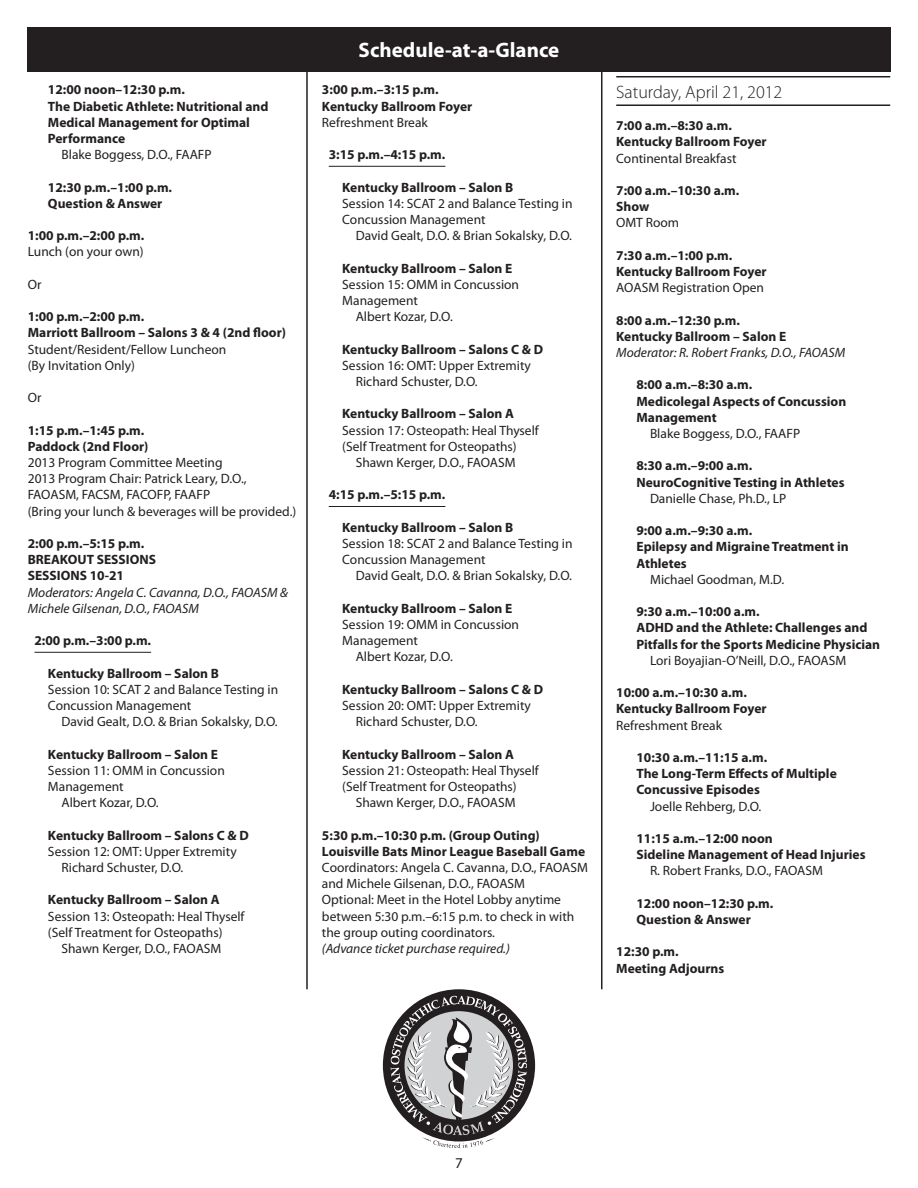
<style>
.page{position:relative;width:918px;height:1188px;background:#fff}
.page>*{position:absolute;margin:0;border:0;box-sizing:border-box;transform-origin:0 0}
.t1{font:700 21px "Myriad Pro";color:#fff}
.t2{font:300 18px "Myriad Pro";color:#231f20}
.t3{font:15px "Myriad Pro";color:#231f20}
.t4{font:13.5px/16.2px "Myriad Pro";color:#231f20}
.t5{font:700 13.5px/16.2px "Myriad Pro";color:#231f20}
.t6{font:italic 13.5px/16.2px "Myriad Pro";color:#231f20}
</style>
<div class="page">
<div style="left:27px;top:27px;width:864px;height:44px;background:#231f20"></div>
<hr style="left:34px;top:652px;width:117px;height:1px;background:#231f20">
<hr style="left:329px;top:166px;width:116px;height:1px;background:#231f20">
<hr style="left:329px;top:506px;width:116px;height:1px;background:#231f20">
<hr style="left:616px;top:76px;width:274px;height:1px;background:#231f20">
<hr style="left:616px;top:104px;width:274px;height:2px;background:#231f20">
<hr style="left:306px;top:71px;width:2px;height:918px;background:#231f20">
<hr style="left:601px;top:71px;width:1px;height:918px;background:#231f20">
<div style="left:383px;top:989px;width:152px;height:153px;background:#231f20;border-radius:50%"></div>
<svg style="left:391px;top:996px;width:136px;height:152px"></svg>
<p class="t5" style="left:48px;top:81px;width:222px">12:00 noon–12:30 p.m.<br>The Diabetic Athlete: Nutritional and<br>Medical Management for Optimal<br>Performance</p>
<p class="t4" style="left:61px;top:146px;width:152px">Blake Boggess, D.O., FAAFP</p>
<p class="t5" style="left:48px;top:178px;width:126px">12:30 p.m.–1:00 p.m.<br>Question &amp; Answer</p>
<p class="t5" style="left:28px;top:227px;width:118px">1:00 p.m.–2:00 p.m.</p>
<p class="t4" style="left:28px;top:244px;width:118px">Lunch (on your own)</p>
<p class="t4" style="left:28px;top:276px;width:15px">Or</p>
<p class="t5" style="left:28px;top:308px;width:260px">1:00 p.m.–2:00 p.m.<br>Marriott Ballroom – Salons 3 &amp; 4 (2nd floor)</p>
<p class="t4" style="left:28px;top:341px;width:200px">Student/Resident/Fellow Luncheon (By Invitation Only)</p>
<p class="t4" style="left:28px;top:389px;width:15px">Or</p>
<p class="t5" style="left:28px;top:421px;width:122px">1:15 p.m.–1:45 p.m.<br>Paddock (2nd Floor)</p>
<p class="t4" style="left:28px;top:454px;width:270px">2013 Program Committee Meeting<br>2013 Program Chair: Patrick Leary, D.O., FAOASM, FACSM, FACOFP, FAAFP<br>(Bring your lunch &amp; beverages will be provided.)</p>
<p class="t5" style="left:28px;top:535px;width:130px">2:00 p.m.–5:15 p.m.<br>BREAKOUT SESSIONS<br>SESSIONS 10-21</p>
<p class="t6" style="left:28px;top:584px;width:262px">Moderators: Angela C. Cavanna, D.O., FAOASM &amp;<br>Michele Gilsenan, D.O., FAOASM</p>
<p class="t5" style="left:34px;top:632px;width:118px">2:00 p.m.–3:00 p.m.</p>
<p class="t5" style="left:48px;top:664px;width:173px">Kentucky Ballroom – Salon B</p>
<p class="t4" style="left:48px;top:681px;width:232px">Session 10: SCAT 2 and Balance Testing in<br>Concussion Management</p>
<p class="t4" style="left:61px;top:713px;width:218px">David Gealt, D.O. &amp; Brian Sokalsky, D.O.</p>
<p class="t5" style="left:48px;top:745px;width:172px">Kentucky Ballroom – Salon E</p>
<p class="t4" style="left:48px;top:762px;width:178px">Session 11: OMM in Concussion</p>
<p class="t4" style="left:48px;top:778px;width:77px">Management</p>
<p class="t4" style="left:61px;top:794px;width:99px">Albert Kozar, D.O.</p>
<p class="t5" style="left:48px;top:826px;width:202px">Kentucky Ballroom – Salons C &amp; D</p>
<p class="t4" style="left:61px;top:843px;width:177px;text-indent:-14px">Session 12: OMT: Upper Extremity<br>Richard Schuster, D.O.</p>
<p class="t5" style="left:48px;top:891px;width:173px">Kentucky Ballroom – Salon A</p>
<p class="t4" style="left:48px;top:908px;width:198px">Session 13: Osteopath: Heal Thyself</p>
<p class="t4" style="left:48px;top:924px;width:176px">(Self Treatment for Osteopaths)</p>
<p class="t4" style="left:61px;top:940px;width:161px">Shawn Kerger, D.O., FAOASM</p>
<h1 class="t1" style="left:359px;top:36px;width:202px">Schedule-at-a-Glance</h1>
<p class="t5" style="left:322px;top:81px;width:152px">3:00 p.m.–3:15 p.m.<br>Kentucky Ballroom Foyer</p>
<p class="t4" style="left:322px;top:114px;width:107px">Refreshment Break</p>
<p class="t5" style="left:329px;top:146px;width:118px">3:15 p.m.–4:15 p.m.</p>
<p class="t5" style="left:342px;top:178px;width:173px">Kentucky Ballroom – Salon B</p>
<p class="t4" style="left:342px;top:195px;width:232px">Session 14: SCAT 2 and Balance Testing in<br>Concussion Management</p>
<p class="t4" style="left:356px;top:227px;width:218px">David Gealt, D.O. &amp; Brian Sokalsky, D.O.</p>
<p class="t5" style="left:342px;top:259px;width:172px">Kentucky Ballroom – Salon E</p>
<p class="t4" style="left:342px;top:276px;width:178px">Session 15: OMM in Concussion</p>
<p class="t4" style="left:342px;top:292px;width:77px">Management</p>
<p class="t4" style="left:356px;top:308px;width:99px">Albert Kozar, D.O.</p>
<p class="t5" style="left:342px;top:340px;width:202px">Kentucky Ballroom – Salons C &amp; D</p>
<p class="t4" style="left:356px;top:357px;width:177px;text-indent:-14px">Session 16: OMT: Upper Extremity<br>Richard Schuster, D.O.</p>
<p class="t5" style="left:342px;top:405px;width:173px">Kentucky Ballroom – Salon A</p>
<p class="t4" style="left:342px;top:422px;width:198px">Session 17: Osteopath: Heal Thyself</p>
<p class="t4" style="left:342px;top:438px;width:176px">(Self Treatment for Osteopaths)</p>
<p class="t4" style="left:356px;top:454px;width:161px">Shawn Kerger, D.O., FAOASM</p>
<p class="t5" style="left:329px;top:486px;width:118px">4:15 p.m.–5:15 p.m.</p>
<p class="t5" style="left:342px;top:519px;width:173px">Kentucky Ballroom – Salon B</p>
<p class="t4" style="left:342px;top:535px;width:232px">Session 18: SCAT 2 and Balance Testing in<br>Concussion Management</p>
<p class="t4" style="left:356px;top:568px;width:218px">David Gealt, D.O. &amp; Brian Sokalsky, D.O.</p>
<p class="t5" style="left:342px;top:600px;width:172px">Kentucky Ballroom – Salon E</p>
<p class="t4" style="left:342px;top:616px;width:178px">Session 19: OMM in Concussion</p>
<p class="t4" style="left:342px;top:632px;width:77px">Management</p>
<p class="t4" style="left:356px;top:649px;width:99px">Albert Kozar, D.O.</p>
<p class="t5" style="left:342px;top:681px;width:202px">Kentucky Ballroom – Salons C &amp; D</p>
<p class="t4" style="left:356px;top:697px;width:177px;text-indent:-14px">Session 20: OMT: Upper Extremity<br>Richard Schuster, D.O.</p>
<p class="t5" style="left:342px;top:745px;width:173px">Kentucky Ballroom – Salon A</p>
<p class="t4" style="left:342px;top:762px;width:198px">Session 21: Osteopath: Heal Thyself</p>
<p class="t4" style="left:342px;top:778px;width:176px">(Self Treatment for Osteopaths)</p>
<p class="t4" style="left:356px;top:794px;width:161px">Shawn Kerger, D.O., FAOASM</p>
<p class="t5" style="left:322px;top:826px;width:265px">5:30 p.m.–10:30 p.m. (Group Outing)<br>Louisville Bats Minor League Baseball Game</p>
<p class="t4" style="left:322px;top:859px;width:268px">Coordinators: Angela C. Cavanna, D.O., FAOASM and Michele Gilsenan, D.O., FAOASM<br>Optional: Meet in the Hotel Lobby anytime between 5:30 p.m.–6:15 p.m. to check in with the group outing coordinators.</p>
<p class="t6" style="left:322px;top:940px;width:189px">(Advance ticket purchase required.)</p>
<h2 class="t2" style="left:616px;top:82px;width:168px">Saturday, April 21, 2012</h2>
<p class="t5" style="left:616px;top:117px;width:152px">7:00 a.m.–8:30 a.m.<br>Kentucky Ballroom Foyer</p>
<p class="t4" style="left:616px;top:150px;width:122px">Continental Breakfast</p>
<p class="t5" style="left:616px;top:182px;width:125px">7:00 a.m.–10:30 a.m.<br>Show</p>
<p class="t4" style="left:616px;top:215px;width:64px">OMT Room</p>
<p class="t5" style="left:616px;top:247px;width:152px">7:30 a.m.–1:00 p.m.<br>Kentucky Ballroom Foyer</p>
<p class="t4" style="left:616px;top:279px;width:149px">AOASM Registration Open</p>
<p class="t5" style="left:616px;top:311px;width:172px">8:00 a.m.–12:30 p.m.<br>Kentucky Ballroom – Salon E</p>
<p class="t6" style="left:616px;top:344px;width:231px">Moderator: R. Robert Franks, D.O., FAOASM</p>
<p class="t5" style="left:637px;top:376px;width:211px">8:00 a.m.–8:30 a.m.<br>Medicolegal Aspects of Concussion<br>Management</p>
<p class="t4" style="left:650px;top:425px;width:152px">Blake Boggess, D.O., FAAFP</p>
<p class="t5" style="left:637px;top:457px;width:210px">8:30 a.m.–9:00 a.m.<br>NeuroCognitive Testing in Athletes</p>
<p class="t4" style="left:650px;top:490px;width:138px">Danielle Chase, Ph.D., LP</p>
<p class="t5" style="left:637px;top:522px;width:214px">9:00 a.m.–9:30 a.m.<br>Epilepsy and Migraine Treatment in<br>Athletes</p>
<p class="t4" style="left:650px;top:571px;width:136px">Michael Goodman, M.D.</p>
<p class="t5" style="left:637px;top:603px;width:245px">9:30 a.m.–10:00 a.m.<br>ADHD and the Athlete: Challenges and<br>Pitfalls for the Sports Medicine Physician</p>
<p class="t4" style="left:650px;top:652px;width:198px">Lori Boyajian-O’Neill, D.O., FAOASM</p>
<p class="t5" style="left:616px;top:684px;width:152px">10:00 a.m.–10:30 a.m.<br>Kentucky Ballroom Foyer</p>
<p class="t4" style="left:616px;top:717px;width:107px">Refreshment Break</p>
<p class="t5" style="left:637px;top:749px;width:202px">10:30 a.m.–11:15 a.m.<br>The Long-Term Effects of Multiple<br>Concussive Episodes</p>
<p class="t4" style="left:650px;top:798px;width:113px">Joelle Rehberg, D.O.</p>
<p class="t5" style="left:637px;top:830px;width:231px">11:15 a.m.–12:00 noon<br>Sideline Management of Head Injuries</p>
<p class="t4" style="left:650px;top:863px;width:175px">R. Robert Franks, D.O., FAOASM</p>
<p class="t5" style="left:637px;top:895px;width:138px">12:00 noon–12:30 p.m.<br>Question &amp; Answer</p>
<p class="t5" style="left:616px;top:943px;width:110px">12:30 p.m.<br>Meeting Adjourns</p>
<p class="t3" style="left:455px;top:1153px;width:9px">7</p>
</div>
